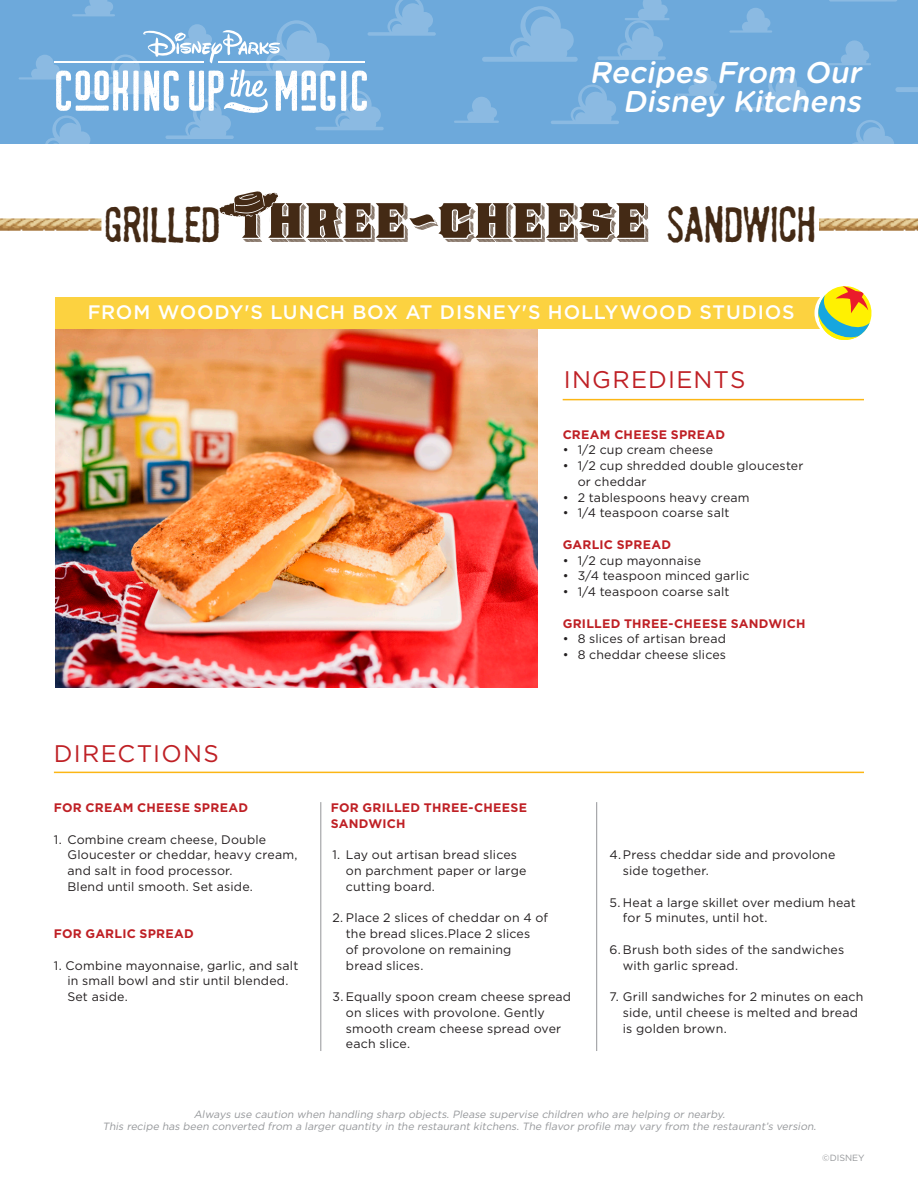
<style>
.page{position:relative;width:918px;height:1188px;background:#fff}
.page>*{position:absolute;margin:0;border:0;box-sizing:border-box;transform-origin:0 0}
.t1{font:300 46.35px "Badhouse";letter-spacing:-.02em;color:#442a15}
.t2{font:italic 500 30px "Gotham Rounded";color:#fff}
.t3{font:24px "Gotham";letter-spacing:.055em;color:#bf2025}
.t4{font:500 19.5px "Gotham";letter-spacing:.04em;color:#fff}
.t5{font:12.3px/15.8px "Gotham";letter-spacing:.015em;color:#231f20}
.t6{font:700 12.3px/15.8px "Gotham";letter-spacing:.02em;color:#bf2025}
.t7{font:italic 10.5px/12px "Gotham";color:#95979a;text-align:center}
.t8{font:9px "Gotham";color:#95979a}
.s1{font-family:"LHF Old Stock 1 Shadow";font-weight:400;font-size:59.1px}
</style>
<div class="page">
<img style="left:0;top:218px;width:102px;height:13px">
<div style="left:0;top:0;width:918px;height:143px;background:#6da9db"></div>
<svg style="left:454px;top:97px;width:45px;height:26px"></svg>
<svg style="left:895px;top:87px;width:23px;height:5px"></svg>
<svg style="left:829px;top:0;width:68px;height:2px"></svg>
<svg style="left:741px;top:71px;width:68px;height:39px"></svg>
<svg style="left:854px;top:120px;width:40px;height:23px"></svg>
<svg style="left:828px;top:40px;width:43px;height:25px"></svg>
<svg style="left:676px;top:71px;width:43px;height:25px"></svg>
<svg style="left:729px;top:8px;width:43px;height:25px"></svg>
<svg style="left:551px;top:84px;width:68px;height:40px"></svg>
<svg style="left:598px;top:0;width:72px;height:60px"></svg>
<svg style="left:482px;top:6px;width:96px;height:56px"></svg>
<img style="left:55px;top:329px;width:483px;height:358px">
<hr style="left:563px;top:399px;width:301px;height:1px;background:#fcb615">
<hr style="left:54px;top:772px;width:810px;height:1px;background:#fcb615">
<svg style="left:19px;top:0;width:417px;height:143px"></svg>
<hr style="left:218px;top:61px;width:146px;height:1px;background:#fff">
<hr style="left:54px;top:61px;width:150px;height:1px;background:#fff">
<div style="left:55px;top:297px;width:806px;height:32px;background:#fcd240"></div>
<hr style="left:321px;top:802px;width:1px;height:249px;background:#939598">
<hr style="left:596px;top:802px;width:1px;height:249px;background:#939598">
<svg style="left:818px;top:286px;width:54px;height:54px"></svg>
<svg style="left:219px;top:191px;width:59px;height:26px"></svg>
<img style="left:819px;top:218px;width:99px;height:13px">
<p class="t2" style="left:589px;top:51px;width:280px">Recipes From Our</p>
<p class="t2" style="left:623px;top:80px;width:247px">Disney Kitchens</p>
<p class="t1" style="left:104px;top:192px;width:713px">GRILLED <span class="s1">THREE-CHEESE</span> SANDWICH</p>
<p class="t4" style="left:88px;top:300px;width:708px">FROM WOODY'S LUNCH BOX AT DISNEY'S HOLLYWOOD STUDIOS</p>
<p class="t3" style="left:564px;top:364px;width:183px">INGREDIENTS</p>
<p class="t6" style="left:563px;top:426px;width:164px">CREAM CHEESE SPREAD</p>
<p class="t5" style="left:563px;top:442px;width:152px">• 1/2 cup cream cheese</p>
<p class="t5" style="left:578px;top:458px;width:227px;text-indent:-15px">• 1/2 cup shredded double gloucester or cheddar</p>
<p class="t5" style="left:563px;top:489px;width:189px">• 2 tablespoons heavy cream</p>
<p class="t5" style="left:563px;top:505px;width:168px">• 1/4 teaspoon coarse salt</p>
<p class="t6" style="left:563px;top:537px;width:110px">GARLIC SPREAD</p>
<p class="t5" style="left:563px;top:552px;width:140px">• 1/2 cup mayonnaise</p>
<p class="t5" style="left:563px;top:568px;width:188px">• 3/4 teaspoon minced garlic</p>
<p class="t5" style="left:563px;top:584px;width:168px">• 1/4 teaspoon coarse salt</p>
<p class="t6" style="left:563px;top:615px;width:244px">GRILLED THREE-CHEESE SANDWICH</p>
<p class="t5" style="left:563px;top:631px;width:165px">• 8 slices of artisan bread</p>
<p class="t5" style="left:563px;top:647px;width:165px">• 8 cheddar cheese slices</p>
<p class="t3" style="left:54px;top:738px;width:166px">DIRECTIONS</p>
<p class="t6" style="left:54px;top:800px;width:196px">FOR CREAM CHEESE SPREAD</p>
<p class="t5" style="left:67px;top:831px;width:232px;text-indent:-14px">1. Combine cream cheese, Double<br>Gloucester or cheddar, heavy cream, and salt in food processor.<br>Blend until smooth. Set aside.</p>
<p class="t6" style="left:54px;top:926px;width:141px">FOR GARLIC SPREAD</p>
<p class="t5" style="left:67px;top:957px;width:232px;text-indent:-14px">1. Combine mayonnaise, garlic, and salt in small bowl and stir until blended.<br>Set aside.</p>
<p class="t6" style="left:331px;top:800px;width:198px">FOR GRILLED THREE-CHEESE<br>SANDWICH</p>
<p class="t5" style="left:346px;top:847px;width:182px;text-indent:-14px">1. Lay out artisan bread slices on parchment paper or large cutting board.</p>
<p class="t5" style="left:346px;top:910px;width:204px;text-indent:-14px">2. Place 2 slices of cheddar on 4 of the bread slices.Place 2 slices<br>of provolone on remaining bread slices.</p>
<p class="t5" style="left:346px;top:989px;width:227px;text-indent:-14px">3. Equally spoon cream cheese spread on slices with provolone. Gently smooth cream cheese spread over each slice.</p>
<p class="t5" style="left:623px;top:847px;width:214px;text-indent:-14px">4.Press cheddar side and provolone side together.</p>
<p class="t5" style="left:623px;top:894px;width:234px;text-indent:-14px">5. Heat a large skillet over medium heat for 5 minutes, until hot.</p>
<p class="t5" style="left:623px;top:941px;width:223px;text-indent:-14px">6. Brush both sides of the sandwiches with garlic spread.</p>
<p class="t5" style="left:623px;top:989px;width:242px;text-indent:-14px">7. Grill sandwiches for 2 minutes on each side, until cheese is melted and bread is golden brown.</p>
<p class="t7" style="left:102px;top:1108px;width:718px">Always use caution when handling sharp objects. Please supervise children who are helping or nearby.<br>This recipe has been converted from a larger quantity in the restaurant kitchens. The flavor profile may vary from the restaurant’s version.</p>
<p class="t8" style="left:822px;top:1152px;width:44px">©DISNEY</p>
</div>
